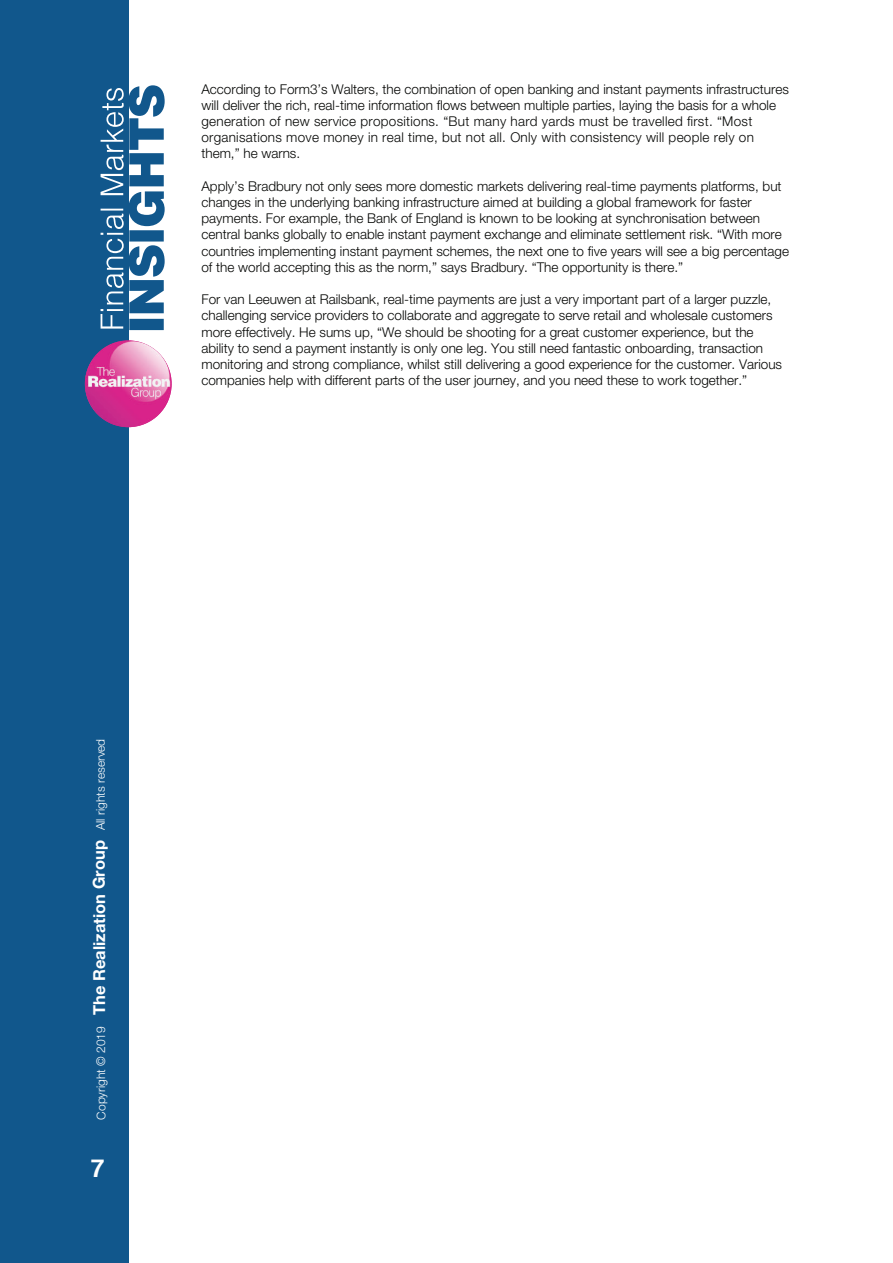
<style>
.page{position:relative;width:893px;height:1263px;background:#fff}
.page>*{position:absolute;margin:0;border:0;box-sizing:border-box;transform-origin:0 0}
.t1{font:700 24.75px "Helvetica";color:#fff}
.t2{font:300 13.5px/16.2px "Helvetica Neue LT Std";color:#040503}
.t3{font:300 12px "Helvetica Neue LT Std";color:#fff}
.s1{font-weight:700;font-size:16.5px}
</style>
<div class="page">
<div style="left:0;top:0;width:128px;height:1263px;background:#11578c"></div>
<svg style="left:101px;top:85px;width:64px;height:245px"></svg>
<img style="left:85px;top:340px;width:87px;height:87px;border-radius:43px">
<p class="t2" style="left:201px;top:80px;width:589px">According to Form3’s Walters, the combination of open banking and instant payments infrastructures will deliver the rich, real-time information flows between multiple parties, laying the basis for a whole generation of new service propositions. “But many hard yards must be travelled first. “Most organisations move money in real time, but not all. Only with consistency will people rely on them,” he warns.</p>
<p class="t2" style="left:201px;top:178px;width:589px">Apply’s Bradbury not only sees more domestic markets delivering real-time payments platforms, but changes in the underlying banking infrastructure aimed at building a global framework for faster payments. For example, the Bank of England is known to be looking at synchronisation between central banks globally to enable instant payment exchange and eliminate settlement risk. “With more countries implementing instant payment schemes, the next one to five years will see a big percentage of the world accepting this as the norm,” says Bradbury. “The opportunity is there.”</p>
<p class="t2" style="left:201px;top:291px;width:582px">For van Leeuwen at Railsbank, real-time payments are just a very important part of a larger puzzle, challenging service providers to collaborate and aggregate to serve retail and wholesale customers more effectively. He sums up, “We should be shooting for a great customer experience, but the ability to send a payment instantly is only one leg. You still need fantastic onboarding, transaction monitoring and strong compliance, whilst still delivering a good experience for the customer. Various companies help with different parts of the user journey, and you need these to work together.”</p>
<p class="t3" style="left:93px;top:1119px;width:382px;rotate:-90deg">Copyright © 2019 <span class="s1">The Realization Group</span> All rights reserved</p>
<h1 class="t1" style="left:91px;top:1152px;width:15px">7</h1>
</div>
